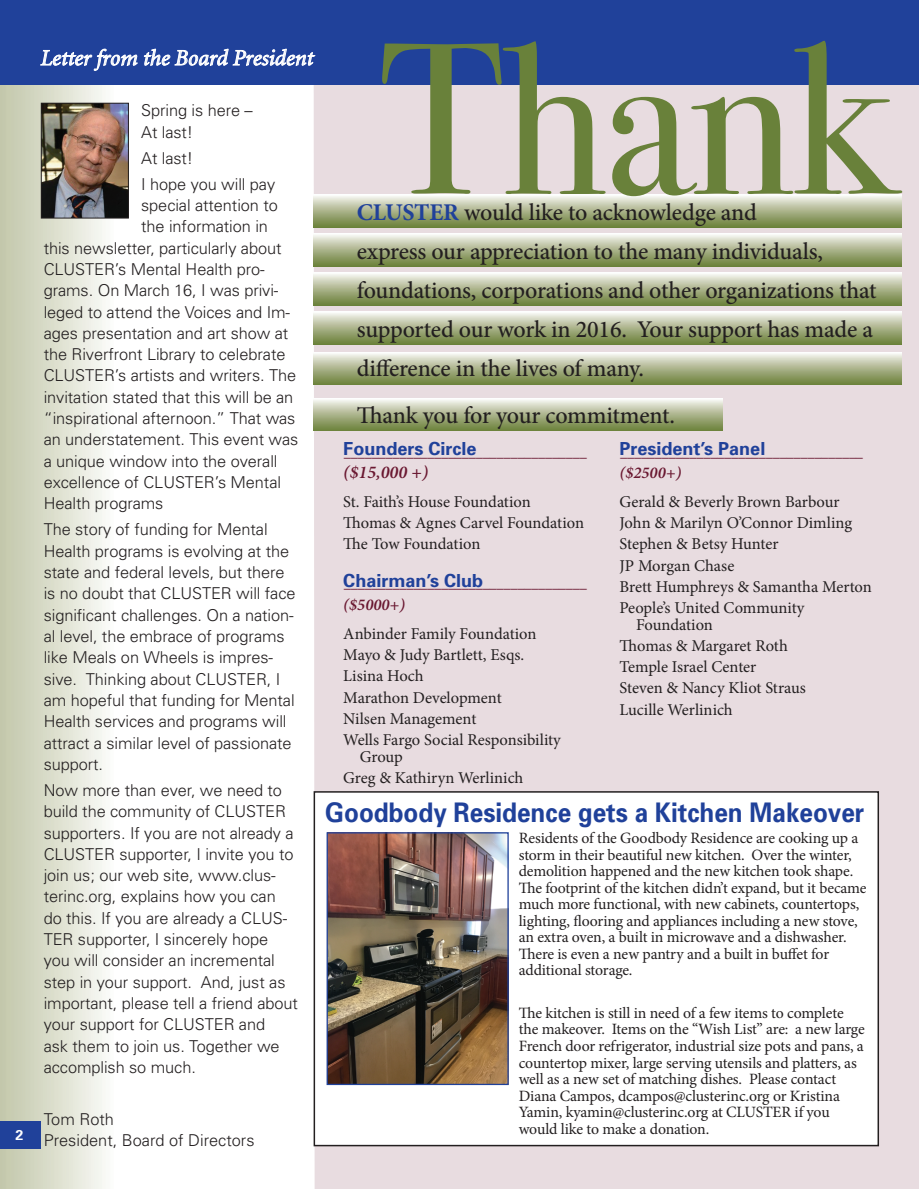
<style>
.page{position:relative;width:919px;height:1189px;background:#fff}
.page>*{position:absolute;margin:0;border:0;box-sizing:border-box;transform-origin:0 0}
.t1{font:215.7px "Bodoni Svty Two ITCTT";letter-spacing:-.01em;color:#69813a}
.t2{font:700 27px "Univers";color:#20419a;scale:.9 1}
.t3{font:500 24px/39px "Minion Pro";letter-spacing:-.01em;color:#231f20}
.t4{font:italic 22.5px "Minion";color:#fff}
.t5{font:700 18px "Univers";color:#20419a}
.t6{font:italic 600 18px "Minion Pro";color:#6a1831}
.t7{font:16.5px/21.3px "Minion Pro";letter-spacing:-.005em;color:#231f20}
.t8{font:16.5px "Minion Pro";color:#6a1831}
.t9{font:italic 600 16.5px "Minion Pro";color:#6a1831}
.t10{font:300 16.35px/21.3px "Univers";letter-spacing:-.005em;color:#231f20}
.t11{font:15.75px/16.5px "Minion Pro";letter-spacing:-.01em;color:#231f20}
.t12{font:700 14.25px "Univers";color:#fff}
.s1{font-weight:700;color:#20419a}
</style>
<div class="page">
<div style="left:0;top:0;width:114px;height:1188px;background:linear-gradient(to right,#c1c5a8,#fafbf8)"></div>
<div style="left:313px;top:84px;width:605px;height:1104px;background:#e8dce0"></div>
<div style="left:0;top:0;width:918px;height:84px;background:#20419a"></div>
<div style="left:0;top:1121px;width:41px;height:27px;background:#20419a"></div>
<svg style="left:40px;top:49px;width:97px;height:22px"></svg>
<svg style="left:144px;top:49px;width:171px;height:17px"></svg>
<img style="left:41px;top:102px;width:88px;height:117px">
<div style="left:313px;top:195px;width:588px;height:32px;background:linear-gradient(to bottom,#f4f2ec,#6d813b)"></div>
<svg style="left:313px;top:233px;width:588px;height:33px"></svg>
<div style="left:313px;top:273px;width:588px;height:32px;background:linear-gradient(to bottom,#f4f2ec,#6d813b)"></div>
<svg style="left:313px;top:311px;width:588px;height:33px"></svg>
<div style="left:313px;top:352px;width:588px;height:32px;background:linear-gradient(to bottom,#f6f4f0,#6f823d)"></div>
<svg style="left:313px;top:398px;width:409px;height:33px"></svg>
<div style="left:314px;top:791px;width:564px;height:354px;background:#fff"></div>
<div style="left:313px;top:791px;width:565px;height:355px;border:2px solid #231f20"></div>
<img style="left:328px;top:834px;width:178px;height:248px">
<div style="left:326px;top:832px;width:182px;height:252px;border:1px solid #20419a"></div>
<p class="t12" style="left:16px;top:1126px;width:9px">2</p>
<h3 class="t4" style="left:41px;top:47px;width:274px">Letter from the Board President</h3>
<p class="t10" style="left:141px;top:100px;width:113px">Spring is here –<br>At last!</p>
<p class="t10" style="left:141px;top:145px;width:135px;line-height:26.1px">At last!<br>I hope you will pay</p>
<p class="t10" style="left:141px;top:194px;width:138px">special attention to</p>
<p class="t10" style="left:141px;top:216px;width:128px">the information in</p>
<p class="t10" style="left:44px;top:237px;width:239px">this newsletter, particularly about</p>
<p class="t10" style="left:44px;top:258px;width:222px">CLUSTER’s Mental Health pro-</p>
<p class="t10" style="left:44px;top:280px;width:236px">grams. On March 16, I was privi-</p>
<p class="t10" style="left:44px;top:301px;width:248px">leged to attend the Voices and Im-</p>
<p class="t10" style="left:44px;top:322px;width:246px">ages presentation and art show at</p>
<p class="t10" style="left:44px;top:344px;width:243px">the Riverfront Library to celebrate</p>
<p class="t10" style="left:44px;top:365px;width:254px">CLUSTER’s artists and writers. The</p>
<p class="t10" style="left:44px;top:386px;width:251px">invitation stated that this will be an</p>
<p class="t10" style="left:44px;top:407px;width:253px">“inspirational afternoon.” That was</p>
<p class="t10" style="left:44px;top:429px;width:256px">an understatement. This event was</p>
<p class="t10" style="left:44px;top:450px;width:235px">a unique window into the overall</p>
<p class="t10" style="left:44px;top:471px;width:239px">excellence of CLUSTER’s Mental</p>
<p class="t10" style="left:44px;top:493px;width:121px">Health programs</p>
<p class="t10" style="left:44px;top:519px;width:253px">The story of funding for Mental<br>Health programs is evolving at the state and federal levels, but there is no doubt that CLUSTER will face significant challenges. On a nation&shy;al level, the embrace of programs like Meals on Wheels is impres&shy;sive. Thinking about CLUSTER, I am hopeful that funding for Mental<br>Health services and programs will attract a similar level of passionate support.</p>
<p class="t10" style="left:44px;top:779px;width:256px">Now more than ever, we need to build the community of CLUSTER supporters. If you are not already a<br>CLUSTER supporter, I invite you to join us; our web site, www.clus&shy;terinc.org, explains how you can<br>do this. If you are already a CLUS-<br>TER supporter, I sincerely hope you will consider an incremental step in your support. And, just as important, please tell a friend about your support for CLUSTER and<br>ask them to join us. Together we accomplish so much.</p>
<p class="t10" style="left:44px;top:1108px;width:212px">Tom Roth<br>President, Board of Directors</p>
<h1 class="t1" style="left:378px;top:-57px;width:516px">Thank</h1>
<h3 class="t3" style="left:357px;top:192px;width:521px"><span class="s1">CLUSTER</span> would like to acknowledge and<br>express our appreciation to the many individuals, foundations, corporations and other organizations that supported our work in 2016. Your support has made a difference in the lives of many.</h3>
<h3 class="t3" style="left:357px;top:395px;width:319px">Thank you for your commitment.</h3>
<p class="t5" style="left:343px;top:438px;width:135px">Founders Circle</p>
<p class="t8" style="left:343px;top:445px;width:246px">–––––––––––––––––––––––––––––––––––</p>
<p class="t6" style="left:343px;top:459px;width:86px">($15,000 +)</p>
<p class="t7" style="left:343px;top:491px;width:242px">St. Faith’s House Foundation<br>Thomas &amp; Agnes Carvel Foundation<br>The Tow Foundation</p>
<p class="t5" style="left:343px;top:570px;width:141px">Chairman’s Club</p>
<p class="t8" style="left:343px;top:577px;width:246px">–––––––––––––––––––––––––––––––––––</p>
<p class="t9" style="left:343px;top:593px;width:63px">($5000+)</p>
<p class="t7" style="left:343px;top:623px;width:219px">Anbinder Family Foundation<br>Mayo &amp; Judy Bartlett, Esqs.<br>Lisina Hoch<br>Marathon Development<br>Nilsen Management<br>Wells Fargo Social Responsibility</p>
<p class="t7" style="left:343px;top:745px;width:181px;text-indent:16px">Group<br>Greg &amp; Kathiryn Werlinich</p>
<p class="t5" style="left:619px;top:438px;width:147px">President’s Panel</p>
<p class="t8" style="left:619px;top:445px;width:246px">–––––––––––––––––––––––––––––––––––</p>
<p class="t9" style="left:619px;top:461px;width:63px">($2500+)</p>
<p class="t7" style="left:619px;top:491px;width:254px">Gerald &amp; Beverly Brown Barbour<br>John &amp; Marilyn O’Connor Dimling<br>Stephen &amp; Betsy Hunter<br>JP Morgan Chase<br>Brett Humphreys &amp; Samantha Merton<br>People’s United Community</p>
<p class="t7" style="left:619px;top:614px;width:188px;text-indent:16px">Foundation<br>Thomas &amp; Margaret Roth<br>Temple Israel Center<br>Steven &amp; Nancy Kliot Straus<br>Lucille Werlinich</p>
<h2 class="t2" style="left:325px;top:796px;width:600px">Goodbody Residence gets a Kitchen Makeover</h2>
<p class="t11" style="left:518px;top:830px;width:349px">Residents of the Goodbody Residence are cooking up a storm in their beautiful new kitchen. Over the winter, demolition happened and the new kitchen took shape.<br>The footprint of the kitchen didn’t expand, but it became much more functional, with new cabinets, countertops, lighting, flooring and appliances including a new stove, an extra oven, a built in microwave and a dishwasher.<br>There is even a new pantry and a built in buffet for additional storage.</p>
<p class="t11" style="left:518px;top:1004px;width:347px">The kitchen is still in need of a few items to complete the makeover. Items on the “Wish List” are: a new large French door refrigerator, industrial size pots and pans, a countertop mixer, large serving utensils and platters, as well as a new set of matching dishes. Please contact Diana Campos, dcampos@clusterinc.org or Kristina Yamin, kyamin@clusterinc.org at CLUSTER if you would like to make a donation.</p>
</div>
